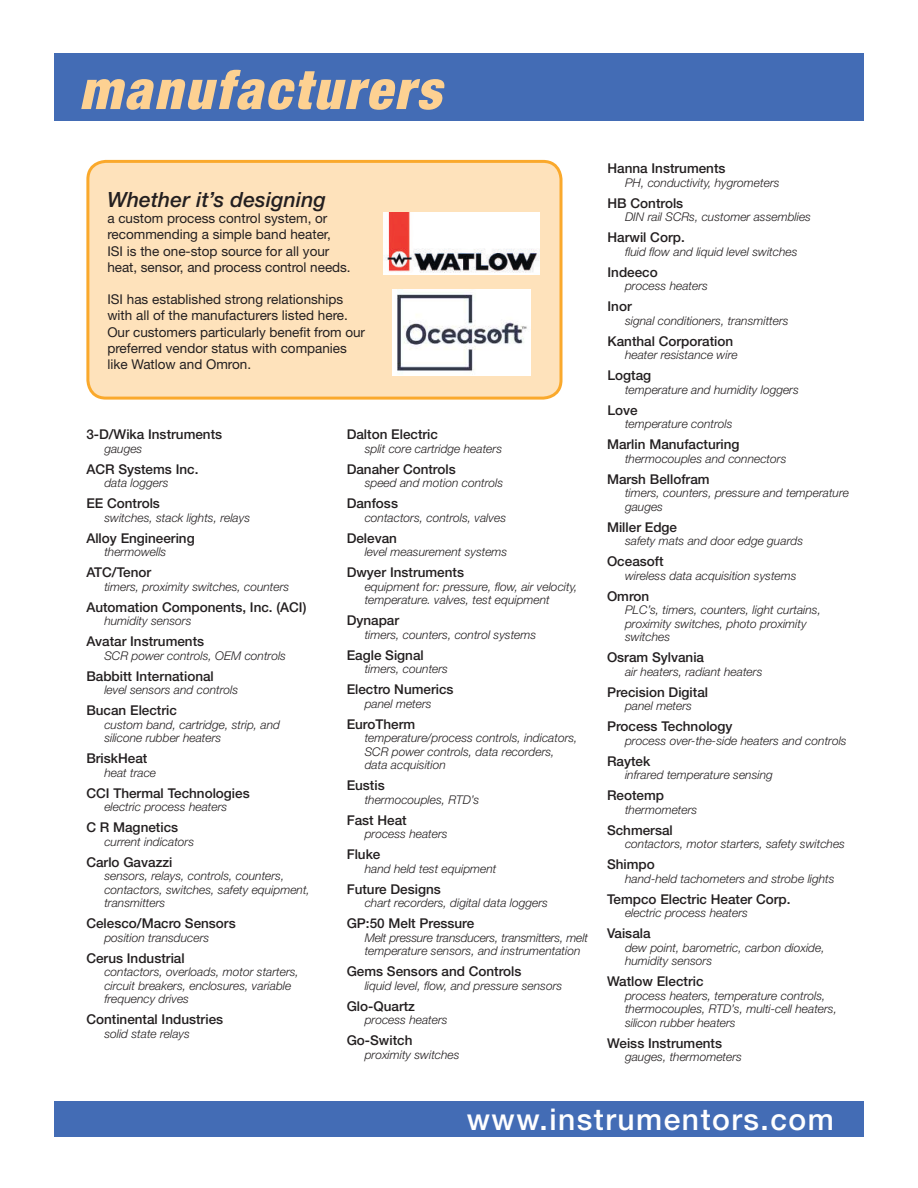
<style>
.page{position:relative;width:918px;height:1188px;background:#fff}
.page>*{position:absolute;margin:0;border:0;box-sizing:border-box;transform-origin:0 0}
.t1{font:italic 900 condensed 54px "Helvetica Neue LT Std";letter-spacing:.05em;color:#fdd192}
.t2{font:500 30px "Helvetica Neue LT Std";letter-spacing:.05em;color:#fff}
.t3{font:italic 500 21px "Helvetica Neue LT Std";letter-spacing:.01em;color:#231f20}
.t4{font:500 13.5px "Helvetica Neue LT Std";color:#231f20}
.t5{font:13.5px/16.2px "Helvetica Neue LT Std";color:#231f20}
.t6{font:italic 300 12px/13.5px "Helvetica Neue LT Std";color:#231f20}
</style>
<div class="page">
<div style="left:54px;top:1101px;width:810px;height:36px;background:#436cb5"></div>
<div style="left:88px;top:161px;width:473px;height:237px;background:#fee2bb;border-radius:18px"></div>
<div style="left:86px;top:160px;width:476px;height:240px;border:3px solid #faa92c;border-radius:18px"></div>
<div style="left:54px;top:54px;width:810px;height:67px;background:#436cb5"></div>
<img style="left:383px;top:212px;width:156px;height:63px">
<img style="left:392px;top:290px;width:139px;height:85px">
<h1 class="t1" style="left:80px;top:57px;width:363px">manufacturers</h1>
<h3 class="t3" style="left:107px;top:187px;width:220px">Whether it’s designing</h3>
<p class="t5" style="left:107px;top:210px;width:245px">a custom process control system, or recommending a simple band heater,<br>ISI is the one-stop source for all your heat, sensor, and process control needs.</p>
<p class="t5" style="left:107px;top:291px;width:259px">ISI has established strong relationships with all of the manufacturers listed here.<br>Our customers particularly benefit from our preferred vendor status with companies like Watlow and Omron.</p>
<p class="t4" style="left:86px;top:426px;width:137px">3-D/Wika Instruments</p>
<p class="t6" style="left:104px;top:442px;width:40px">gauges</p>
<p class="t4" style="left:86px;top:461px;width:114px">ACR Systems Inc.</p>
<p class="t6" style="left:104px;top:476px;width:66px">data loggers</p>
<p class="t4" style="left:86px;top:495px;width:75px">EE Controls</p>
<p class="t6" style="left:104px;top:511px;width:147px">switches, stack lights, relays</p>
<p class="t4" style="left:86px;top:530px;width:110px">Alloy Engineering</p>
<p class="t6" style="left:104px;top:545px;width:64px">thermowells</p>
<p class="t4" style="left:86px;top:564px;width:66px">ATC/Tenor</p>
<p class="t6" style="left:104px;top:580px;width:186px">timers, proximity switches, counters</p>
<p class="t4" style="left:86px;top:599px;width:222px">Automation Components, Inc. (ACI)</p>
<p class="t6" style="left:104px;top:614px;width:89px">humidity sensors</p>
<p class="t4" style="left:86px;top:633px;width:119px">Avatar Instruments</p>
<p class="t6" style="left:104px;top:649px;width:183px">SCR power controls, OEM controls</p>
<p class="t4" style="left:86px;top:668px;width:129px">Babbitt International</p>
<p class="t6" style="left:104px;top:683px;width:135px">level sensors and controls</p>
<p class="t4" style="left:86px;top:702px;width:92px">Bucan Electric</p>
<p class="t6" style="left:104px;top:718px;width:177px">custom band, cartridge, strip, and silicone rubber heaters</p>
<p class="t4" style="left:86px;top:750px;width:63px">BriskHeat</p>
<p class="t6" style="left:104px;top:766px;width:53px">heat trace</p>
<p class="t4" style="left:86px;top:785px;width:165px">CCI Thermal Technologies</p>
<p class="t6" style="left:104px;top:800px;width:124px">electric process heaters</p>
<p class="t4" style="left:86px;top:819px;width:93px">C R Magnetics</p>
<p class="t6" style="left:104px;top:835px;width:91px">current indicators</p>
<p class="t4" style="left:86px;top:854px;width:88px">Carlo Gavazzi</p>
<p class="t6" style="left:104px;top:869px;width:207px">sensors, relays, controls, counters, contactors, switches, safety equipment, transmitters</p>
<p class="t4" style="left:86px;top:915px;width:151px">Celesco/Macro Sensors</p>
<p class="t6" style="left:104px;top:931px;width:106px">position transducers</p>
<p class="t4" style="left:86px;top:950px;width:100px">Cerus Industrial</p>
<p class="t6" style="left:104px;top:965px;width:196px">contactors, overloads, motor starters, circuit breakers, enclosures, variable frequency drives</p>
<p class="t4" style="left:86px;top:1011px;width:138px">Continental Industries</p>
<p class="t6" style="left:104px;top:1027px;width:87px">solid state relays</p>
<p class="t4" style="left:347px;top:426px;width:93px">Dalton Electric</p>
<p class="t6" style="left:365px;top:442px;width:139px">split core cartridge heaters</p>
<p class="t4" style="left:347px;top:461px;width:111px">Danaher Controls</p>
<p class="t6" style="left:365px;top:476px;width:140px">speed and motion controls</p>
<p class="t4" style="left:347px;top:495px;width:53px">Danfoss</p>
<p class="t6" style="left:365px;top:511px;width:143px">contactors, controls, valves</p>
<p class="t4" style="left:347px;top:530px;width:52px">Delevan</p>
<p class="t6" style="left:365px;top:545px;width:144px">level measurement systems</p>
<p class="t4" style="left:347px;top:564px;width:119px">Dwyer Instruments</p>
<p class="t6" style="left:365px;top:580px;width:214px">equipment for: pressure, flow, air velocity, temperature. valves, test equipment</p>
<p class="t4" style="left:347px;top:612px;width:54px">Dynapar</p>
<p class="t6" style="left:365px;top:628px;width:173px">timers, counters, control systems</p>
<p class="t4" style="left:347px;top:647px;width:79px">Eagle Signal</p>
<p class="t6" style="left:365px;top:662px;width:85px">timers, counters</p>
<p class="t4" style="left:347px;top:681px;width:108px">Electro Numerics</p>
<p class="t6" style="left:365px;top:697px;width:68px">panel meters</p>
<p class="t4" style="left:347px;top:716px;width:70px">EuroTherm</p>
<p class="t6" style="left:365px;top:731px;width:214px">temperature/process controls, indicators,<br>SCR power controls, data recorders, data acquisition</p>
<p class="t4" style="left:347px;top:777px;width:40px">Eustis</p>
<p class="t6" style="left:365px;top:793px;width:116px">thermocouples, RTD’s</p>
<p class="t4" style="left:347px;top:812px;width:62px">Fast Heat</p>
<p class="t6" style="left:365px;top:827px;width:84px">process heaters</p>
<p class="t4" style="left:347px;top:846px;width:35px">Fluke</p>
<p class="t6" style="left:365px;top:862px;width:133px">hand held test equipment</p>
<p class="t4" style="left:347px;top:881px;width:96px">Future Designs</p>
<p class="t6" style="left:365px;top:896px;width:185px">chart recorders, digital data loggers</p>
<p class="t4" style="left:347px;top:915px;width:129px">GP:50 Melt Pressure</p>
<p class="t6" style="left:365px;top:931px;width:225px">Melt pressure transducers, transmitters, melt temperature sensors, and instrumentation</p>
<p class="t4" style="left:347px;top:963px;width:176px">Gems Sensors and Controls</p>
<p class="t6" style="left:365px;top:979px;width:199px">liquid level, flow, and pressure sensors</p>
<p class="t4" style="left:347px;top:998px;width:70px">Glo-Quartz</p>
<p class="t6" style="left:365px;top:1013px;width:84px">process heaters</p>
<p class="t4" style="left:347px;top:1032px;width:67px">Go-Switch</p>
<p class="t6" style="left:365px;top:1048px;width:96px">proximity switches</p>
<p class="t4" style="left:608px;top:161px;width:120px">Hanna Instruments</p>
<p class="t6" style="left:625px;top:176px;width:156px">PH, conductivity, hygrometers</p>
<p class="t4" style="left:608px;top:195px;width:77px">HB Controls</p>
<p class="t6" style="left:625px;top:210px;width:188px">DIN rail SCRs, customer assemblies</p>
<p class="t4" style="left:608px;top:230px;width:79px">Harwil Corp.</p>
<p class="t6" style="left:625px;top:245px;width:174px">fluid flow and liquid level switches</p>
<p class="t4" style="left:608px;top:264px;width:52px">Indeeco</p>
<p class="t6" style="left:625px;top:279px;width:84px">process heaters</p>
<p class="t4" style="left:608px;top:299px;width:26px">Inor</p>
<p class="t6" style="left:625px;top:314px;width:165px">signal conditioners, transmitters</p>
<p class="t4" style="left:608px;top:333px;width:127px">Kanthal Corporation</p>
<p class="t6" style="left:625px;top:348px;width:114px">heater resistance wire</p>
<p class="t4" style="left:608px;top:368px;width:45px">Logtag</p>
<p class="t6" style="left:625px;top:383px;width:175px">temperature and humidity loggers</p>
<p class="t4" style="left:608px;top:402px;width:32px">Love</p>
<p class="t6" style="left:625px;top:417px;width:109px">temperature controls</p>
<p class="t4" style="left:607px;top:437px;width:134px">Marlin Manufacturing</p>
<p class="t6" style="left:625px;top:452px;width:163px">thermocouples and connectors</p>
<p class="t4" style="left:607px;top:471px;width:104px">Marsh Bellofram</p>
<p class="t6" style="left:625px;top:486px;width:226px">timers, counters, pressure and temperature gauges</p>
<p class="t4" style="left:607px;top:519px;width:72px">Miller Edge</p>
<p class="t6" style="left:625px;top:534px;width:180px">safety mats and door edge guards</p>
<p class="t4" style="left:607px;top:554px;width:58px">Oceasoft</p>
<p class="t6" style="left:625px;top:569px;width:173px">wireless data acquisition systems</p>
<p class="t4" style="left:607px;top:588px;width:44px">Omron</p>
<p class="t6" style="left:625px;top:603px;width:198px">PLC’s, timers, counters, light curtains, proximity switches, photo proximity switches</p>
<p class="t4" style="left:607px;top:650px;width:99px">Osram Sylvania</p>
<p class="t6" style="left:625px;top:665px;width:139px">air heaters, radiant heaters</p>
<p class="t4" style="left:607px;top:684px;width:103px">Precision Digital</p>
<p class="t6" style="left:625px;top:699px;width:68px">panel meters</p>
<p class="t4" style="left:607px;top:719px;width:127px">Process Technology</p>
<p class="t6" style="left:625px;top:734px;width:223px">process over-the-side heaters and controls</p>
<p class="t4" style="left:607px;top:753px;width:45px">Raytek</p>
<p class="t6" style="left:625px;top:768px;width:149px">infrared temperature sensing</p>
<p class="t4" style="left:607px;top:788px;width:59px">Reotemp</p>
<p class="t6" style="left:625px;top:803px;width:74px">thermometers</p>
<p class="t4" style="left:607px;top:822px;width:67px">Schmersal</p>
<p class="t6" style="left:625px;top:837px;width:222px">contactors, motor starters, safety switches</p>
<p class="t4" style="left:607px;top:857px;width:49px">Shimpo</p>
<p class="t6" style="left:625px;top:872px;width:211px">hand-held tachometers and strobe lights</p>
<p class="t4" style="left:607px;top:891px;width:185px">Tempco Electric Heater Corp.</p>
<p class="t6" style="left:625px;top:906px;width:124px">electric process heaters</p>
<p class="t4" style="left:607px;top:926px;width:45px">Vaisala</p>
<p class="t6" style="left:625px;top:941px;width:201px">dew point, barometric, carbon dioxide, humidity sensors</p>
<p class="t4" style="left:607px;top:974px;width:98px">Watlow Electric</p>
<p class="t6" style="left:625px;top:989px;width:214px">process heaters, temperature controls, thermocouples, RTD’s, multi-cell heaters, silicon rubber heaters</p>
<p class="t4" style="left:607px;top:1035px;width:117px">Weiss Instruments</p>
<p class="t6" style="left:625px;top:1050px;width:118px">gauges, thermometers</p>
<h2 class="t2" style="left:467px;top:1101px;width:369px">www.instrumentors.com</h2>
</div>
